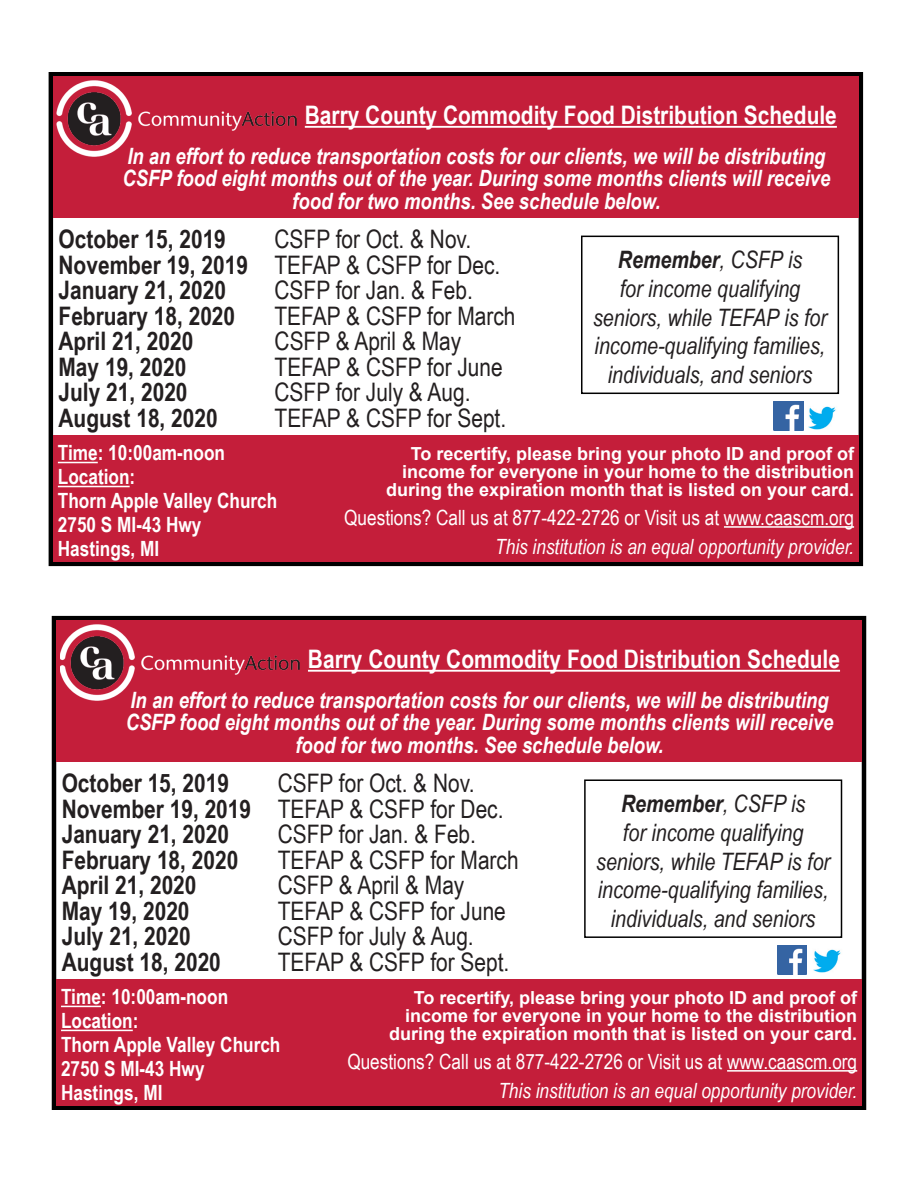
<style>
.page{position:relative;width:918px;height:1188px;background:#fff}
.page>*{position:absolute;margin:0;border:0;box-sizing:border-box;transform-origin:0 0}
.t1{font:25.5px "Arial Narrow";color:#231f20}
.t2{font:700 25.5px "Arial Narrow";color:#231f20}
.t3{font:700 25.5px "Arial Narrow";color:#fff}
.t4{font:italic 24px/28.8px "Arial Narrow";color:#231f20;text-align:center}
.t5{font:italic 700 22.5px/22.5px "Arial Narrow";color:#fff;text-align:center}
.t6{font:700 21px "Arial Narrow";color:#fff}
.t7{font:21px "Arial Narrow";color:#fff}
.t8{font:italic 21px "Arial Narrow";color:#fff}
.t9{font:700 18px/18px "Arial";color:#fff;text-align:right}
.s1{font-weight:700}
</style>
<div class="page">
<div style="left:49px;top:72px;width:814px;height:494px;border:4px solid #000"></div>
<div style="left:53px;top:76px;width:806px;height:142px;background:#c41e3a"></div>
<hr style="left:305px;top:126px;width:532px;height:2px;background:#fff">
<div style="left:581px;top:236px;width:258px;height:158px;border:2px solid #000"></div>
<img style="left:57px;top:80px;width:239px;height:77px">
<div style="left:53px;top:435px;width:806px;height:126px;background:#c41e3a"></div>
<hr style="left:58px;top:462px;width:40px;height:1px;background:#fff">
<hr style="left:58px;top:486px;width:72px;height:1px;background:#fff">
<hr style="left:724px;top:526px;width:130px;height:2px;background:#fff">
<img style="left:808px;top:406px;width:28px;height:24px">
<img style="left:774px;top:402px;width:29px;height:28px">
<div style="left:52px;top:616px;width:814px;height:494px;border:4px solid #000"></div>
<div style="left:56px;top:620px;width:806px;height:141px;background:#c41e3a"></div>
<hr style="left:308px;top:670px;width:532px;height:2px;background:#fff">
<div style="left:584px;top:779px;width:258px;height:159px;border:2px solid #000"></div>
<img style="left:60px;top:624px;width:239px;height:76px">
<div style="left:56px;top:979px;width:806px;height:126px;background:#c41e3a"></div>
<hr style="left:61px;top:1006px;width:40px;height:1px;background:#fff">
<hr style="left:61px;top:1030px;width:72px;height:1px;background:#fff">
<hr style="left:727px;top:1070px;width:130px;height:2px;background:#fff">
<img style="left:777px;top:946px;width:30px;height:28px">
<img style="left:813px;top:949px;width:28px;height:24px">
<p class="t3" style="left:305px;top:96px;width:534px">Barry County Commodity Food Distribution Schedule</p>
<p class="t5" style="left:123px;top:144px;width:709px">In an effort to reduce transportation costs for our clients, we will be distributing<br>CSFP food eight months out of the year. During some months clients will receive food for two months. See schedule below.</p>
<p class="t2" style="left:59px;top:220px;width:169px">October 15, 2019</p>
<p class="t1" style="left:275px;top:220px;width:198px">CSFP for Oct. &amp; Nov.</p>
<p class="t1" style="left:59px;top:246px;width:443px"><span class="s1">November 19, 2019</span> TEFAP &amp; CSFP for Dec.</p>
<p class="t2" style="left:59px;top:271px;width:169px">January 21, 2020</p>
<p class="t1" style="left:275px;top:271px;width:200px">CSFP for Jan. &amp; Feb.</p>
<p class="t2" style="left:59px;top:296px;width:178px">February 18, 2020</p>
<p class="t1" style="left:275px;top:297px;width:242px">TEFAP &amp; CSFP for March</p>
<p class="t2" style="left:59px;top:322px;width:136px">April 21, 2020</p>
<p class="t1" style="left:275px;top:322px;width:188px">CSFP &amp; April &amp; May</p>
<p class="t2" style="left:59px;top:347px;width:129px">May 19, 2020</p>
<p class="t1" style="left:275px;top:348px;width:230px">TEFAP &amp; CSFP for June</p>
<p class="t2" style="left:59px;top:373px;width:131px">July 21, 2020</p>
<p class="t1" style="left:275px;top:373px;width:198px">CSFP for July &amp; Aug.</p>
<p class="t2" style="left:59px;top:398px;width:161px">August 18, 2020</p>
<p class="t1" style="left:275px;top:399px;width:233px">TEFAP &amp; CSFP for Sept.</p>
<p class="t4" style="left:593px;top:245px;width:236px"><span class="s1">Remember</span>, CSFP is<br>for income qualifying seniors, while TEFAP is for income-qualifying families, individuals, and seniors</p>
<p class="t6" style="left:58px;top:437px;width:169px">Time: 10:00am-noon</p>
<p class="t6" style="left:58px;top:461px;width:79px">Location:</p>
<p class="t6" style="left:58px;top:485px;width:221px">Thorn Apple Valley Church</p>
<p class="t6" style="left:58px;top:509px;width:145px">2750 S MI-43 Hwy</p>
<p class="t6" style="left:58px;top:533px;width:103px">Hastings, MI</p>
<p class="t9" style="left:386px;top:445px;width:470px">To recertify, please bring your photo ID and proof of income for everyone in your home to the distribution during the expiration month that is listed on your card.</p>
<p class="t7" style="left:344px;top:502px;width:511px">Questions? Call us at 877-422-2726 or Visit us at www.caascm.org</p>
<p class="t8" style="left:495px;top:532px;width:360px">This institution is an equal opportunity provider.</p>
<p class="t3" style="left:308px;top:640px;width:534px">Barry County Commodity Food Distribution Schedule</p>
<p class="t5" style="left:126px;top:687px;width:709px">In an effort to reduce transportation costs for our clients, we will be distributing<br>CSFP food eight months out of the year. During some months clients will receive food for two months. See schedule below.</p>
<p class="t2" style="left:62px;top:764px;width:169px">October 15, 2019</p>
<p class="t1" style="left:278px;top:764px;width:198px">CSFP for Oct. &amp; Nov.</p>
<p class="t1" style="left:62px;top:790px;width:443px"><span class="s1">November 19, 2019</span> TEFAP &amp; CSFP for Dec.</p>
<p class="t2" style="left:62px;top:815px;width:169px">January 21, 2020</p>
<p class="t1" style="left:278px;top:815px;width:200px">CSFP for Jan. &amp; Feb.</p>
<p class="t2" style="left:62px;top:840px;width:178px">February 18, 2020</p>
<p class="t1" style="left:278px;top:841px;width:242px">TEFAP &amp; CSFP for March</p>
<p class="t2" style="left:62px;top:866px;width:136px">April 21, 2020</p>
<p class="t1" style="left:278px;top:866px;width:188px">CSFP &amp; April &amp; May</p>
<p class="t2" style="left:62px;top:891px;width:129px">May 19, 2020</p>
<p class="t1" style="left:278px;top:892px;width:230px">TEFAP &amp; CSFP for June</p>
<p class="t2" style="left:62px;top:917px;width:131px">July 21, 2020</p>
<p class="t1" style="left:278px;top:917px;width:198px">CSFP for July &amp; Aug.</p>
<p class="t2" style="left:62px;top:942px;width:161px">August 18, 2020</p>
<p class="t1" style="left:278px;top:943px;width:233px">TEFAP &amp; CSFP for Sept.</p>
<p class="t4" style="left:596px;top:789px;width:236px"><span class="s1">Remember</span>, CSFP is<br>for income qualifying seniors, while TEFAP is for income-qualifying families, individuals, and seniors</p>
<p class="t6" style="left:61px;top:981px;width:169px">Time: 10:00am-noon</p>
<p class="t6" style="left:61px;top:1005px;width:79px">Location:</p>
<p class="t6" style="left:61px;top:1029px;width:221px">Thorn Apple Valley Church</p>
<p class="t6" style="left:61px;top:1053px;width:145px">2750 S MI-43 Hwy</p>
<p class="t6" style="left:61px;top:1077px;width:103px">Hastings, MI</p>
<p class="t9" style="left:389px;top:989px;width:470px">To recertify, please bring your photo ID and proof of income for everyone in your home to the distribution during the expiration month that is listed on your card.</p>
<p class="t7" style="left:347px;top:1046px;width:511px">Questions? Call us at 877-422-2726 or Visit us at www.caascm.org</p>
<p class="t8" style="left:498px;top:1076px;width:360px">This institution is an equal opportunity provider.</p>
</div>
